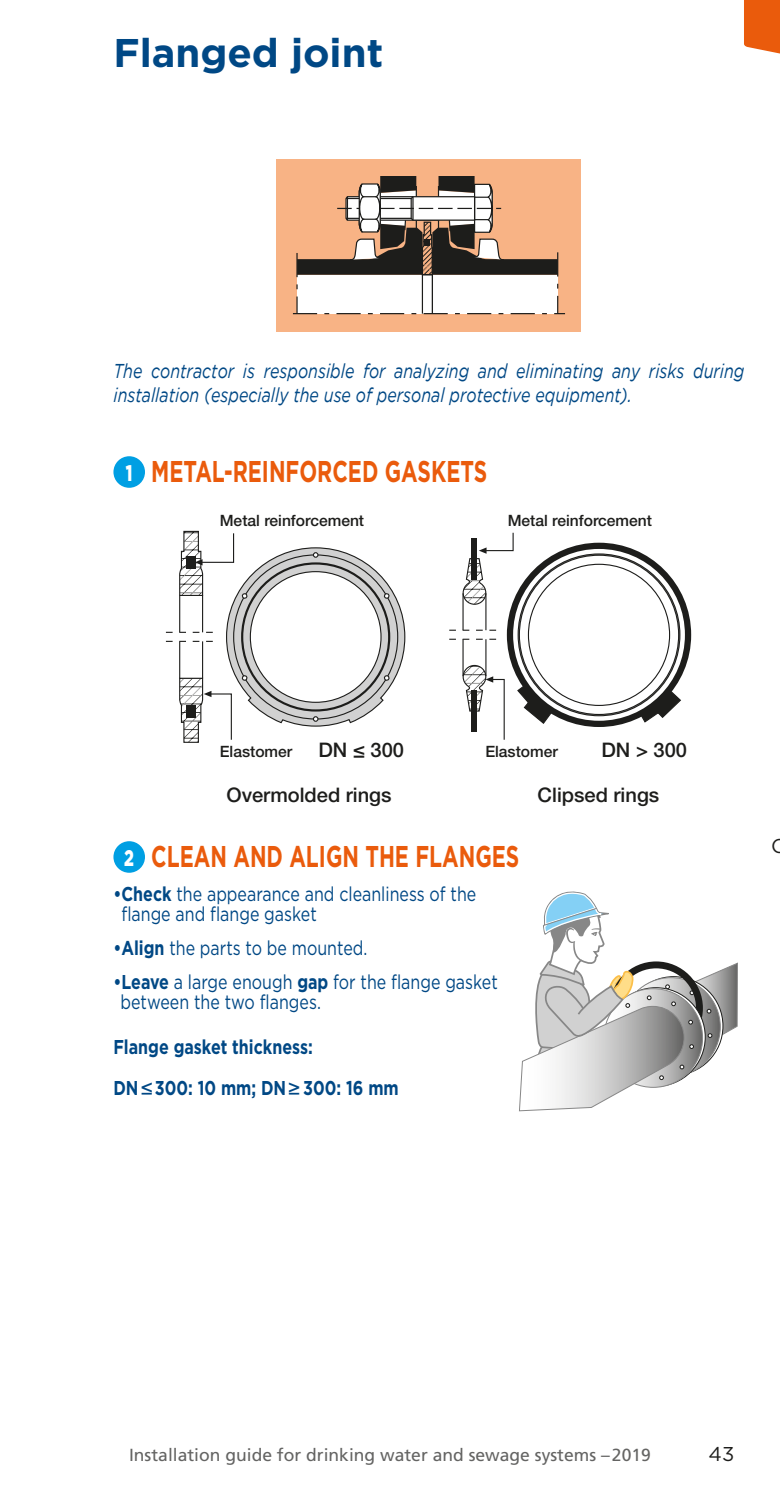
<style>
.page{position:relative;width:780px;height:1489px;background:#fff}
.page>*{position:absolute;margin:0;border:0;box-sizing:border-box;transform-origin:0 0}
.t1{font:700 40px "Gotham";color:#004885}
.action_libellé1{font:700 30px "Gotham";color:#ea5b0c;scale:.7 1}
.action_puce_numéro{font:900 22.5px "Gotham";color:#fff;scale:.7 1}
.action_libellé1-2{font:20px/20px "Gotham";color:#004885;scale:.8 1}
.action_texte_courant{font:italic 20px/24px "Gotham";color:#004885;scale:.8 1}
.action_texte_courant-2{font:700 20px "Gotham";color:#004885;scale:.8 1}
.t2{font:500 20px "Helvetica Neue LT Pro";color:#1d1d1b}
.folio{font:20px "Gotham";color:#1d1d1b}
.t3{font:17.5px "Frutiger LT Pro";color:#646463}
.t4{font:500 15.5px "Helvetica Neue LT Pro";color:#1d1d1b}
.s1{font-weight:700}
</style>
<div class="page">
<svg style="left:744px;top:0;width:36px;height:54px;background:#eb671e"></svg>
<div style="left:113px;top:456px;width:32px;height:32px;background:#009fe3;border-radius:50%"></div>
<div style="left:113px;top:841px;width:32px;height:31px;background:#009fe3;border-radius:50%"></div>
<div style="left:276px;top:159px;width:305px;height:172px;background:#f8b385"></div>
<svg style="left:293px;top:176px;width:272px;height:138px"></svg>
<svg style="left:166px;top:530px;width:240px;height:213px"></svg>
<svg style="left:449px;top:532px;width:233px;height:208px"></svg>
<svg style="left:519px;top:891px;width:218px;height:220px"></svg>
<p class="t1" style="left:113px;top:27px;width:271px">Flanged joint</p>
<p class="action_texte_courant" style="left:113px;top:359px;width:790px">The contractor is responsible for analyzing and eliminating any risks during installation (especially the use of personal protective equipment).</p>
<p class="action_puce_numéro" style="left:126px;top:457px;width:11px">1</p>
<p class="action_libellé1" style="left:151px;top:451px;width:481px">METAL-REINFORCED GASKETS</p>
<p class="t4" style="left:220px;top:511px;width:146px">Metal reinforcement</p>
<p class="t4" style="left:507px;top:511px;width:146px">Metal reinforcement</p>
<p class="t4" style="left:220px;top:742px;width:74px">Elastomer</p>
<p class="t2" style="left:318px;top:738px;width:87px">DN ≤ 300</p>
<p class="t2" style="left:226px;top:783px;width:167px">Overmolded rings</p>
<p class="t4" style="left:485px;top:742px;width:74px">Elastomer</p>
<p class="t2" style="left:601px;top:738px;width:87px">DN &gt; 300</p>
<p class="t2" style="left:537px;top:783px;width:123px">Clipsed rings</p>
<p class="action_puce_numéro" style="left:124px;top:842px;width:16px">2</p>
<p class="action_libellé1" style="left:151px;top:836px;width:527px">CLEAN AND ALIGN THE FLANGES</p>
<p class="action_libellé1-2" style="left:121px;top:883px;width:445px;text-indent:-8px"><span class="s1">•Check</span> the appearance and cleanliness of the flange and flange gasket</p>
<p class="action_libellé1-2" style="left:113px;top:937px;width:319px"><span class="s1">•Align</span> the parts to be mounted.</p>
<p class="action_libellé1-2" style="left:120px;top:971px;width:473px;text-indent:-7px"><span class="s1">•Leave</span> a large enough <span class="s1">gap</span> for the flange gasket between the two flanges.</p>
<p class="action_texte_courant-2" style="left:113px;top:1033px;width:251px">Flange gasket thickness:</p>
<p class="action_texte_courant-2" style="left:113px;top:1074px;width:358px">DN ≤ 300: 10 mm; DN ≥ 300: 16 mm</p>
<p class="folio" style="left:771px;top:834px;width:16px">C</p>
<p class="t3" style="left:129px;top:1444px;width:523px">Installation guide for drinking water and sewage systems –2019</p>
<p class="folio" style="left:708px;top:1442px;width:27px">43</p>
</div>
